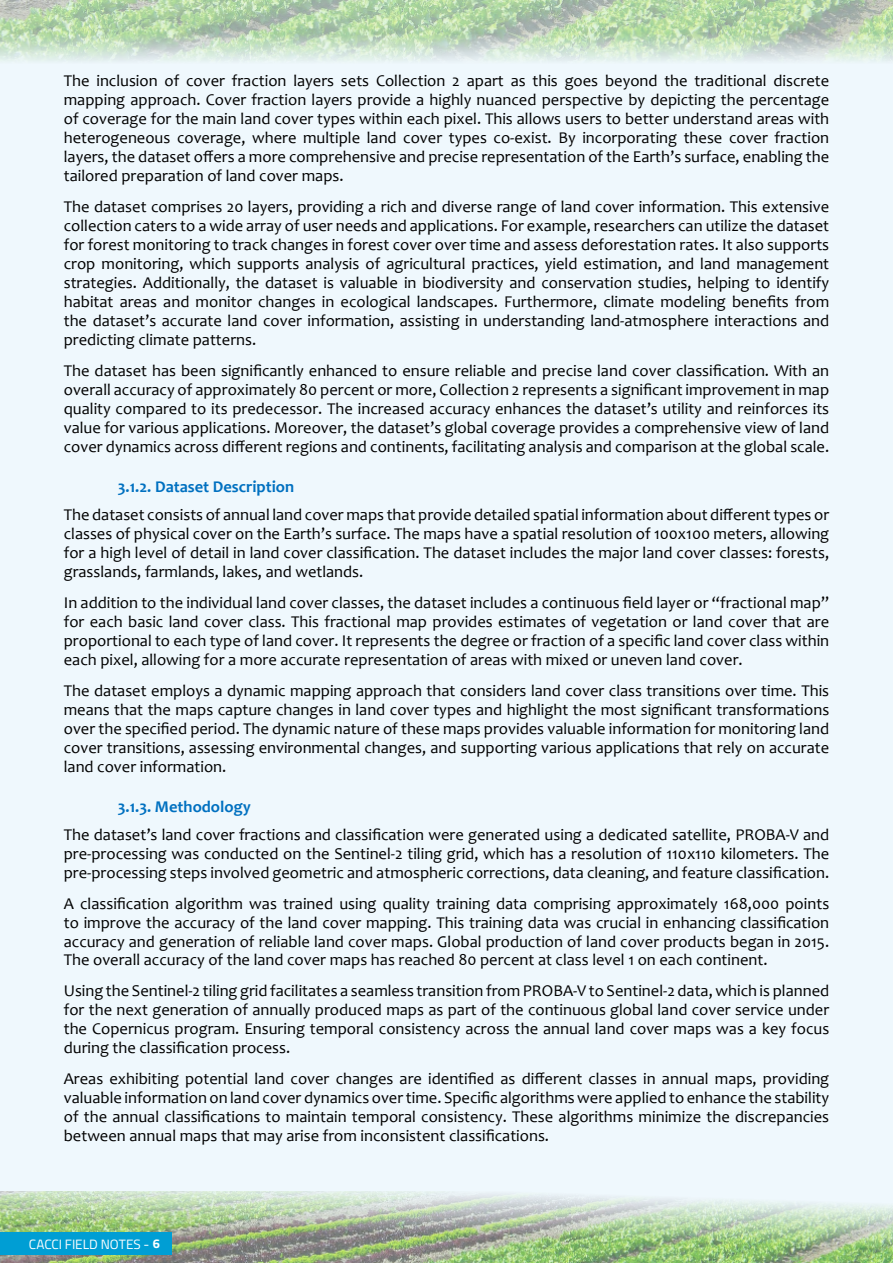
<style>
.page{position:relative;width:893px;height:1263px;background:#eff8fd}
.page>*{position:absolute;margin:0;border:0;box-sizing:border-box;transform-origin:0 0}
.t1{font:16.5px/19px "Candara";color:#000;text-align:justify}
.List_Paragraph{font:700 16.5px "Candara";color:#0070c0}
.t2{font:13.5px "Titillium Web";color:#fff}
.s1{font-weight:700;font-size:12.75px}
</style>
<div class="page">
<img style="left:0;top:1192px;width:893px;height:71px">
<img style="left:0;top:0;width:893px;height:61px">
<div style="left:0;top:1232px;width:171px;height:22px;background:#009ed4"></div>
<p class="t1" style="left:64px;top:71px;width:767px">The inclusion of cover fraction layers sets Collection 2 apart as this goes beyond the traditional discrete mapping approach. Cover fraction layers provide a highly nuanced perspective by depicting the percentage of coverage for the main land cover types within each pixel. This allows users to better understand areas with heterogeneous coverage, where multiple land cover types co-exist. By incorporating these cover fraction layers, the dataset offers a more comprehensive and precise representation of the Earth’s surface, enabling the tailored preparation of land cover maps.</p>
<p class="t1" style="left:64px;top:197px;width:767px">The dataset comprises 20 layers, providing a rich and diverse range of land cover information. This extensive collection caters to a wide array of user needs and applications. For example, researchers can utilize the dataset for forest monitoring to track changes in forest cover over time and assess deforestation rates. It also supports crop monitoring, which supports analysis of agricultural practices, yield estimation, and land management strategies. Additionally, the dataset is valuable in biodiversity and conservation studies, helping to identify habitat areas and monitor changes in ecological landscapes. Furthermore, climate modeling benefits from the dataset’s accurate land cover information, assisting in understanding land-atmosphere interactions and predicting climate patterns.</p>
<p class="t1" style="left:64px;top:361px;width:767px">The dataset has been significantly enhanced to ensure reliable and precise land cover classification. With an overall accuracy of approximately 80 percent or more, Collection 2 represents a significant improvement in map quality compared to its predecessor. The increased accuracy enhances the dataset’s utility and reinforces its value for various applications. Moreover, the dataset’s global coverage provides a comprehensive view of land cover dynamics across different regions and continents, facilitating analysis and comparison at the global scale.</p>
<p class="List_Paragraph" style="left:118px;top:476px;width:178px">3.1.2. Dataset Description</p>
<p class="t1" style="left:64px;top:505px;width:767px">The dataset consists of annual land cover maps that provide detailed spatial information about different types or classes of physical cover on the Earth’s surface. The maps have a spatial resolution of 100x100 meters, allowing for a high level of detail in land cover classification. The dataset includes the major land cover classes: forests, grasslands, farmlands, lakes, and wetlands.</p>
<p class="t1" style="left:64px;top:593px;width:767px">In addition to the individual land cover classes, the dataset includes a continuous field layer or “fractional map” for each basic land cover class. This fractional map provides estimates of vegetation or land cover that are proportional to each type of land cover. It represents the degree or fraction of a specific land cover class within each pixel, allowing for a more accurate representation of areas with mixed or uneven land cover.</p>
<p class="t1" style="left:64px;top:681px;width:767px">The dataset employs a dynamic mapping approach that considers land cover class transitions over time. This means that the maps capture changes in land cover types and highlight the most significant transformations over the specified period. The dynamic nature of these maps provides valuable information for monitoring land cover transitions, assessing environmental changes, and supporting various applications that rely on accurate land cover information.</p>
<p class="List_Paragraph" style="left:118px;top:796px;width:135px">3.1.3. Methodology</p>
<p class="t1" style="left:64px;top:824px;width:767px">The dataset’s land cover fractions and classification were generated using a dedicated satellite, PROBA-V and pre-processing was conducted on the Sentinel-2 tiling grid, which has a resolution of 110x110 kilometers. The pre-processing steps involved geometric and atmospheric corrections, data cleaning, and feature classification.</p>
<p class="t1" style="left:64px;top:893px;width:767px">A classification algorithm was trained using quality training data comprising approximately 168,000 points to improve the accuracy of the land cover mapping. This training data was crucial in enhancing classification accuracy and generation of reliable land cover maps. Global production of land cover products began in 2015.<br>The overall accuracy of the land cover maps has reached 80 percent at class level 1 on each continent.</p>
<p class="t1" style="left:64px;top:981px;width:767px">Using the Sentinel-2 tiling grid facilitates a seamless transition from PROBA-V to Sentinel-2 data, which is planned for the next generation of annually produced maps as part of the continuous global land cover service under the Copernicus program. Ensuring temporal consistency across the annual land cover maps was a key focus during the classification process.</p>
<p class="t1" style="left:64px;top:1069px;width:767px">Areas exhibiting potential land cover changes are identified as different classes in annual maps, providing valuable information on land cover dynamics over time. Specific algorithms were applied to enhance the stability of the annual classifications to maintain temporal consistency. These algorithms minimize the discrepancies between annual maps that may arise from inconsistent classifications.</p>
<p class="t2" style="left:29px;top:1234px;width:133px">CACCI FIELD NOTES - <span class="s1">6</span></p>
</div>
